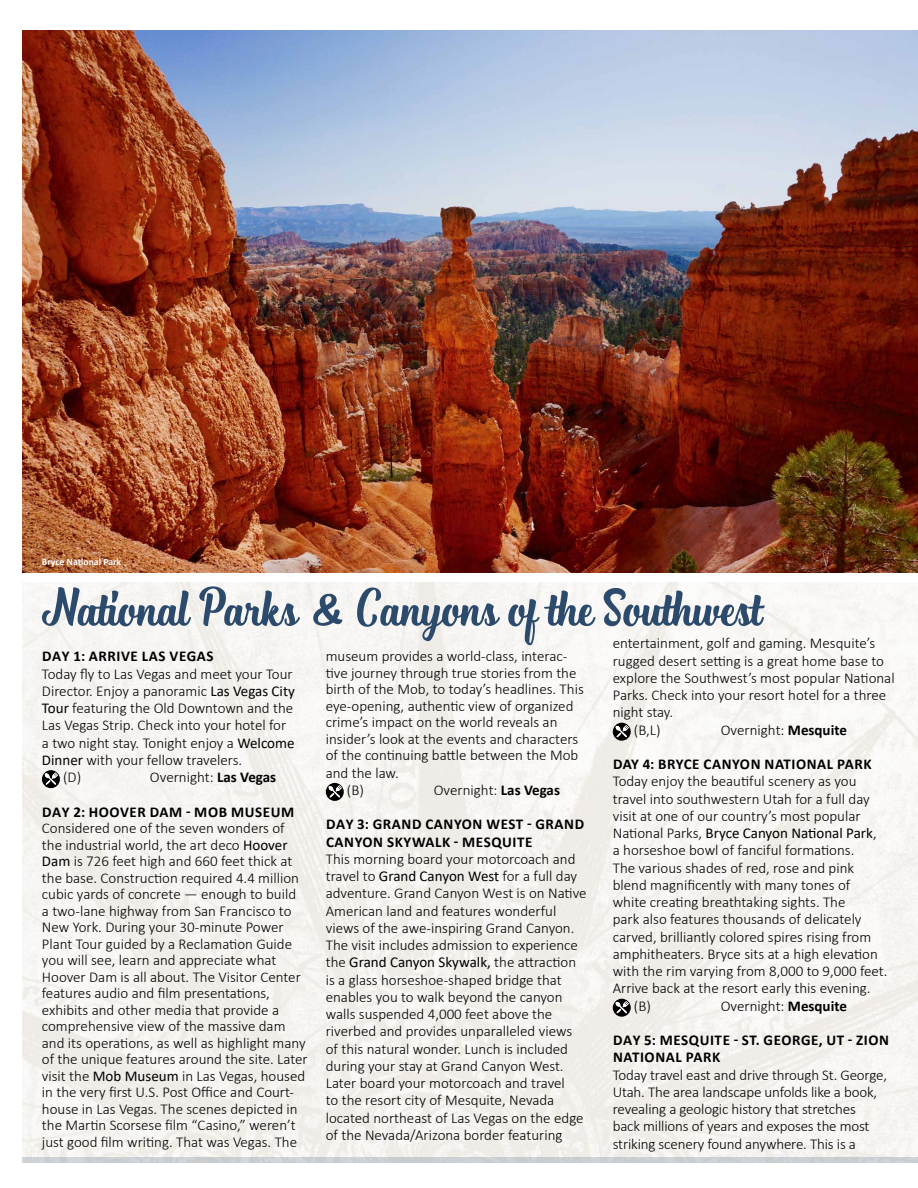
<style>
.page{position:relative;width:918px;height:1188px;background:#fff}
.page>*{position:absolute;margin:0;border:0;box-sizing:border-box;transform-origin:0 0}
.t1{font:300 15px/17.2px "Calibri";color:#000}
.t2{font:700 15px/17.2px "Calibri";letter-spacing:.04em;color:#000}
.t3{font:15px "Calibri";color:#000}
.t4{font:700 9.75px "Calibri";color:#fff}
.s1{font-weight:400}
.s2{font-weight:700}
.s3{font-weight:300}
</style>
<div class="page">
<img style="left:23px;top:582px;width:895px;height:575px">
<img style="left:23px;top:30px;width:894px;height:543px">
<svg style="left:42px;top:770px;width:18px;height:18px"></svg>
<svg style="left:45px;top:772px;width:13px;height:13px"></svg>
<svg style="left:326px;top:783px;width:18px;height:18px"></svg>
<svg style="left:329px;top:785px;width:13px;height:12px"></svg>
<svg style="left:613px;top:723px;width:18px;height:18px"></svg>
<svg style="left:616px;top:725px;width:13px;height:12px"></svg>
<svg style="left:613px;top:999px;width:18px;height:18px"></svg>
<svg style="left:616px;top:1001px;width:13px;height:12px"></svg>
<div style="left:23px;top:1157px;width:895px;height:5px;background:#cbcfd2"></div>
<svg style="left:40px;top:584px;width:725px;height:62px;fill:#f6f4f2"></svg>
<p class="t4" style="left:42px;top:554px;width:81px">Bryce National Park</p>
<p class="t2" style="left:42px;top:648px;width:173px">DAY 1: ARRIVE LAS VEGAS</p>
<p class="t1" style="left:42px;top:665px;width:252px">Today fly to Las Vegas and meet your Tour</p>
<p class="t1" style="left:42px;top:682px;width:254px">Director. Enjoy a panoramic <span class="s1">Las Vegas City</span></p>
<p class="t1" style="left:42px;top:699px;width:253px"><span class="s1">Tour</span> featuring the Old Downtown and the</p>
<p class="t1" style="left:42px;top:717px;width:246px">Las Vegas Strip. Check into your hotel for</p>
<p class="t1" style="left:42px;top:734px;width:254px">a two night stay. Tonight enjoy a <span class="s1">Welcome</span></p>
<p class="t1" style="left:42px;top:751px;width:202px"><span class="s1">Dinner</span> with your fellow travelers.</p>
<p class="t1" style="left:63px;top:768px;width:20px">(D)</p>
<p class="t1" style="left:150px;top:768px;width:128px">Overnight: <span class="s2">Las Vegas</span></p>
<p class="t2" style="left:42px;top:803px;width:254px">DAY 2: HOOVER DAM - MOB MUSEUM</p>
<p class="t1" style="left:42px;top:820px;width:267px;line-height:16.5px">Considered one of the seven wonders of the industrial world, the art deco <span class="s1">Hoover Dam</span> is 726 feet high and 660 feet thick at the base. Construction required 4.4 million cubic yards of concrete — enough to build<br>a two-lane highway from San Francisco to New York. During your 30-minute Power Plant Tour guided by a Reclamation Guide you will see, learn and appreciate what Hoover Dam is all about. The Visitor Center features audio and film presentations, exhibits and other media that provide a comprehensive view of the massive dam and its operations, as well as highlight many of the unique features around the site. Later visit the <span class="s1">Mob Museum</span> in Las Vegas, housed in the very first U.S. Post Office and Court&shy;house in Las Vegas. The scenes depicted in the Martin Scorsese film “Casino,” weren’t just good film writing. That was Vegas. The</p>
<p class="t1" style="left:326px;top:648px;width:243px">museum provides a world-class, interac-</p>
<p class="t1" style="left:326px;top:664px;width:252px">tive journey through true stories from the</p>
<p class="t1" style="left:326px;top:681px;width:260px">birth of the Mob, to today’s headlines. This</p>
<p class="t1" style="left:326px;top:697px;width:249px">eye-opening, authentic view of organized</p>
<p class="t1" style="left:326px;top:714px;width:233px">crime’s impact on the world reveals an</p>
<p class="t1" style="left:326px;top:730px;width:254px">insider’s look at the events and characters</p>
<p class="t1" style="left:326px;top:747px;width:254px">of the continuing battle between the Mob</p>
<p class="t1" style="left:326px;top:764px;width:75px">and the law.</p>
<p class="t1" style="left:347px;top:781px;width:18px">(B)</p>
<p class="t1" style="left:434px;top:781px;width:128px">Overnight: <span class="s2">Las Vegas</span></p>
<p class="t2" style="left:326px;top:816px;width:260px">DAY 3: GRAND CANYON WEST - GRAND<br>CANYON SKYWALK - MESQUITE</p>
<p class="t1" style="left:326px;top:850px;width:262px">This morning board your motorcoach and travel to <span class="s1">Grand Canyon West</span> for a full day adventure. Grand Canyon West is on Native American land and features wonderful views of the awe-inspiring Grand Canyon.<br>The visit includes admission to experience the <span class="s1">Grand Canyon Skywalk,</span> the attraction is a glass horseshoe-shaped bridge that enables you to walk beyond the canyon walls suspended 4,000 feet above the riverbed and provides unparalleled views of this natural wonder. Lunch is included during your stay at Grand Canyon West.<br>Later board your motorcoach and travel<br>to the resort city of Mesquite, Nevada located northeast of Las Vegas on the edge of the Nevada/Arizona border featuring</p>
<p class="t1" style="left:613px;top:635px;width:264px">entertainment, golf and gaming. Mesquite’s</p>
<p class="t1" style="left:613px;top:652px;width:273px">rugged desert setting is a great home base to</p>
<p class="t1" style="left:613px;top:669px;width:283px">explore the Southwest’s most popular National</p>
<p class="t1" style="left:613px;top:686px;width:275px">Parks. Check into your resort hotel for a three</p>
<p class="t1" style="left:613px;top:704px;width:62px">night stay.</p>
<p class="t1" style="left:634px;top:721px;width:28px">(B,L)</p>
<p class="t1" style="left:721px;top:721px;width:128px">Overnight: <span class="s2">Mesquite</span></p>
<p class="t2" style="left:613px;top:755px;width:260px">DAY 4: BRYCE CANYON NATIONAL PARK</p>
<p class="t1" style="left:613px;top:773px;width:245px">Today enjoy the beautiful scenery as you</p>
<p class="t1" style="left:613px;top:790px;width:259px">travel into southwestern Utah for a full day</p>
<p class="t1" style="left:613px;top:807px;width:249px">visit at one of our country’s most popular</p>
<p class="t3" style="left:613px;top:823px;width:265px"><span class="s3">National Parks,</span> Bryce Canyon National Park<span class="s3">,</span></p>
<p class="t1" style="left:613px;top:842px;width:243px">a horseshoe bowl of fanciful formations.</p>
<p class="t1" style="left:613px;top:859px;width:243px">The various shades of red, rose and pink</p>
<p class="t1" style="left:613px;top:876px;width:239px">blend magnificently with many tones of</p>
<p class="t1" style="left:613px;top:893px;width:234px">white creating breathtaking sights. The</p>
<p class="t1" style="left:613px;top:911px;width:250px">park also features thousands of delicately</p>
<p class="t1" style="left:613px;top:928px;width:260px">carved, brilliantly colored spires rising from</p>
<p class="t1" style="left:613px;top:945px;width:267px">amphitheaters. Bryce sits at a high elevation</p>
<p class="t1" style="left:613px;top:962px;width:276px">with the rim varying from 8,000 to 9,000 feet.</p>
<p class="t1" style="left:613px;top:980px;width:259px">Arrive back at the resort early this evening.</p>
<p class="t1" style="left:634px;top:997px;width:18px">(B)</p>
<p class="t1" style="left:721px;top:997px;width:128px">Overnight: <span class="s2">Mesquite</span></p>
<p class="t2" style="left:613px;top:1031px;width:278px">DAY 5: MESQUITE - ST. GEORGE, UT - ZION<br>NATIONAL PARK</p>
<p class="t1" style="left:613px;top:1066px;width:276px">Today travel east and drive through St. George, Utah. The area landscape unfolds like a book, revealing a geologic history that stretches<br>back millions of years and exposes the most striking scenery found anywhere. This is a</p>
</div>
